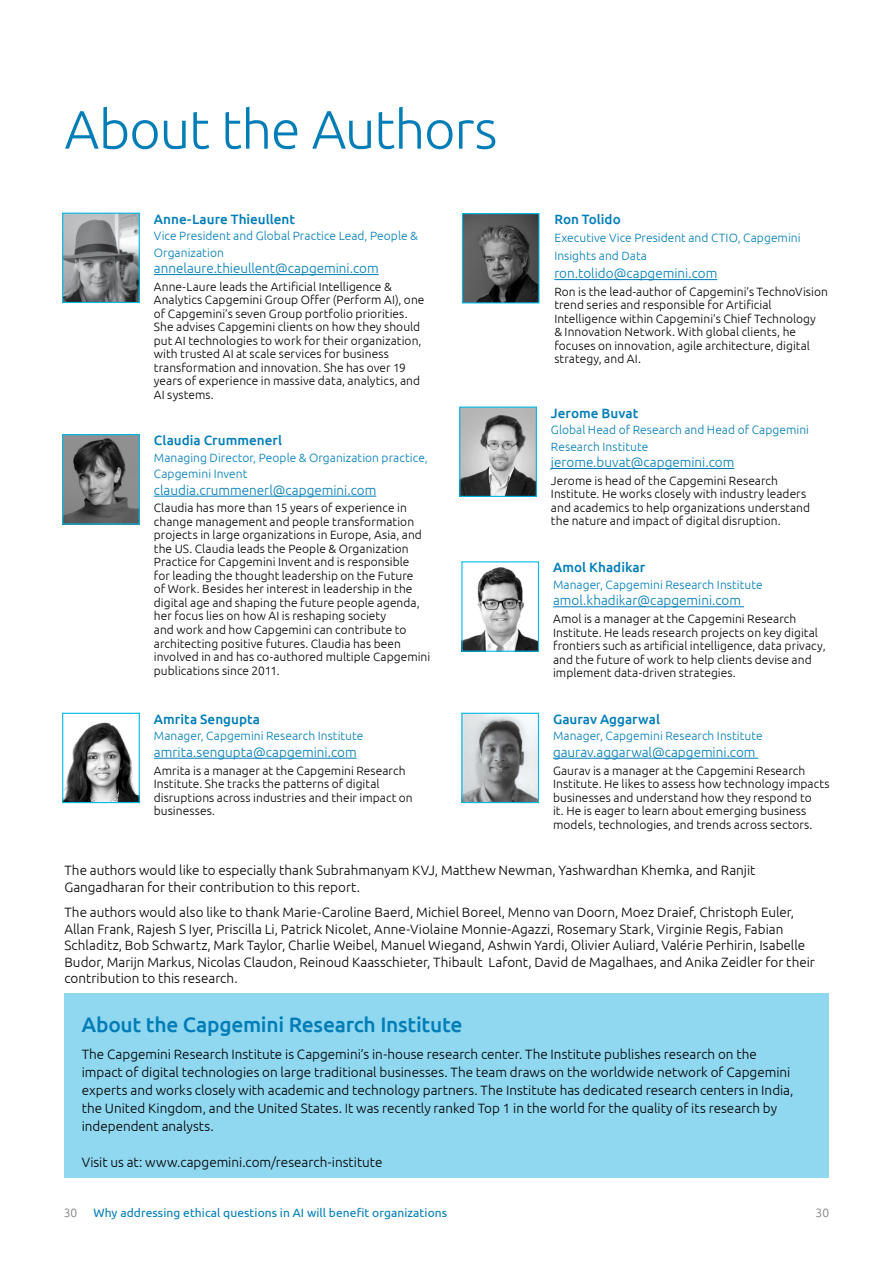
<style>
.page{position:relative;width:893px;height:1263px;background:#fff}
.page>*{position:absolute;margin:0;border:0;box-sizing:border-box;transform-origin:0 0}
.t1{font:300 54px "Ubuntu";letter-spacing:-.02em;color:#007db7}
.t2{font:500 21px "Ubuntu";letter-spacing:-.015em;color:#007db7}
.t3{font:300 13.5px/16.5px "Ubuntu";color:#000}
.t4{font:300 13.5px "Ubuntu";color:#007db7}
.t5{font:500 13.5px "Ubuntu";color:#007db7}
.t6{font:300 12px/13.5px "Ubuntu";letter-spacing:.005em;color:#000}
.t7{font:300 12px/16.5px "Ubuntu";letter-spacing:.005em;color:#007db7}
.t8{font:12px "Ubuntu";letter-spacing:.005em;color:#007db7}
.t9{font:300 12px "Ubuntu";color:#77787b}
</style>
<div class="page">
<div style="left:64px;top:994px;width:765px;height:184px;background:#90d7f0"></div>
<hr style="left:551px;top:468px;width:183px;height:1px;background:#007db7">
<img style="left:461px;top:408px;width:74px;height:87px">
<div style="left:459px;top:406px;width:78px;height:91px;border:1px solid #00b9e7"></div>
<hr style="left:154px;top:758px;width:203px;height:1px;background:#007db7">
<img style="left:64px;top:722px;width:74px;height:79px">
<div style="left:62px;top:713px;width:78px;height:90px;border:1px solid #00b9e7"></div>
<hr style="left:154px;top:274px;width:225px;height:1px;background:#007db7">
<img style="left:64px;top:215px;width:74px;height:86px">
<div style="left:62px;top:213px;width:78px;height:90px;border:1px solid #00b9e7"></div>
<hr style="left:154px;top:496px;width:222px;height:1px;background:#007db7">
<img style="left:64px;top:436px;width:74px;height:87px">
<div style="left:62px;top:434px;width:78px;height:91px;border:1px solid #00b9e7"></div>
<hr style="left:553px;top:758px;width:205px;height:1px;background:#007db7">
<img style="left:463px;top:715px;width:74px;height:86px">
<div style="left:461px;top:713px;width:78px;height:90px;border:1px solid #00b9e7"></div>
<hr style="left:553px;top:606px;width:191px;height:1px;background:#007db7">
<img style="left:463px;top:567px;width:74px;height:83px">
<div style="left:461px;top:561px;width:78px;height:91px;border:1px solid #00b9e7"></div>
<hr style="left:554px;top:279px;width:163px;height:1px;background:#007db7">
<img style="left:464px;top:215px;width:74px;height:86px">
<div style="left:462px;top:213px;width:78px;height:90px;border:1px solid #00b9e7"></div>
<h1 class="t1" style="left:65px;top:97px;width:434px">About the Authors</h1>
<p class="t5" style="left:154px;top:210px;width:143px">Anne-Laure Thieullent</p>
<p class="t7" style="left:154px;top:227px;width:266px">Vice President and Global Practice Lead, People &amp;<br>Organization</p>
<p class="t4" style="left:154px;top:260px;width:226px">annelaure.thieullent@capgemini.com</p>
<p class="t6" style="left:154px;top:280px;width:272px">Anne-Laure leads the Artificial Intelligence &amp; Analytics Capgemini Group Offer (Perform AI), one of Capgemini’s seven Group portfolio priorities.<br>She advises Capgemini clients on how they should put AI technologies to work for their organization, with trusted AI at scale services for business transformation and innovation. She has over 19 years of experience in massive data, analytics, and AI systems.</p>
<p class="t5" style="left:154px;top:432px;width:130px">Claudia Crummenerl</p>
<p class="t7" style="left:154px;top:449px;width:275px">Managing Director, People &amp; Organization practice,<br>Capgemini Invent</p>
<p class="t4" style="left:154px;top:482px;width:224px">claudia.crummenerl@capgemini.com</p>
<p class="t6" style="left:154px;top:501px;width:278px">Claudia has more than 15 years of experience in change management and people transformation projects in large organizations in Europe, Asia, and the US. Claudia leads the People &amp; Organization Practice for Capgemini Invent and is responsible<br>for leading the thought leadership on the Future<br>of Work. Besides her interest in leadership in the digital age and shaping the future people agenda, her focus lies on how AI is reshaping society<br>and work and how Capgemini can contribute to architecting positive futures. Claudia has been involved in and has co-authored multiple Capgemini publications since 2011.</p>
<p class="t5" style="left:154px;top:710px;width:108px">Amrita Sengupta</p>
<p class="t7" style="left:154px;top:727px;width:211px">Manager, Capgemini Research Institute</p>
<p class="t4" style="left:154px;top:744px;width:204px">amrita.sengupta@capgemini.com</p>
<p class="t6" style="left:154px;top:763px;width:260px">Amrita is a manager at the Capgemini Research Institute. She tracks the patterns of digital disruptions across industries and their impact on businesses.</p>
<p class="t5" style="left:554px;top:210px;width:68px">Ron Tolido</p>
<p class="t7" style="left:554px;top:229px;width:248px;line-height:18px">Executive Vice President and CTIO, Capgemini<br>Insights and Data</p>
<p class="t4" style="left:554px;top:265px;width:164px">ron.tolido@capgemini.com</p>
<p class="t6" style="left:554px;top:285px;width:275px">Ron is the lead-author of Capgemini’s TechnoVision trend series and responsible for Artificial Intelligence within Capgemini’s Chief Technology<br>&amp; Innovation Network. With global clients, he focuses on innovation, agile architecture, digital strategy, and AI.</p>
<p class="t5" style="left:551px;top:404px;width:89px">Jerome Buvat</p>
<p class="t7" style="left:551px;top:421px;width:260px">Global Head of Research and Head of Capgemini<br>Research Institute</p>
<p class="t4" style="left:551px;top:454px;width:185px">jerome.buvat@capgemini.com</p>
<p class="t6" style="left:551px;top:473px;width:261px">Jerome is head of the Capgemini Research Institute. He works closely with industry leaders and academics to help organizations understand the nature and impact of digital disruption.</p>
<p class="t5" style="left:553px;top:559px;width:94px">Amol Khadikar</p>
<p class="t7" style="left:553px;top:576px;width:211px">Manager, Capgemini Research Institute</p>
<p class="t4" style="left:553px;top:592px;width:190px">amol.khadikar@capgemini.com</p>
<p class="t6" style="left:553px;top:612px;width:274px">Amol is a manager at the Capgemini Research Institute. He leads research projects on key digital frontiers such as artificial intelligence, data privacy, and the future of work to help clients devise and implement data-driven strategies.</p>
<p class="t5" style="left:553px;top:710px;width:108px">Gaurav Aggarwal</p>
<p class="t7" style="left:553px;top:727px;width:211px">Manager, Capgemini Research Institute</p>
<p class="t4" style="left:553px;top:744px;width:204px">gaurav.aggarwal@capgemini.com</p>
<p class="t6" style="left:553px;top:763px;width:278px">Gaurav is a manager at the Capgemini Research Institute. He likes to assess how technology impacts businesses and understand how they respond to<br>it. He is eager to learn about emerging business models, technologies, and trends across sectors.</p>
<p class="t3" style="left:64px;top:862px;width:693px">The authors would like to especially thank Subrahmanyam KVJ, Matthew Newman, Yashwardhan Khemka, and Ranjit<br>Gangadharan for their contribution to this report.</p>
<p class="t3" style="left:64px;top:904px;width:752px">The authors would also like to thank Marie-Caroline Baerd, Michiel Boreel, Menno van Doorn, Moez Draief, Christoph Euler, Allan Frank, Rajesh S Iyer, Priscilla Li, Patrick Nicolet, Anne-Violaine Monnie-Agazzi, Rosemary Stark, Virginie Regis, Fabian Schladitz, Bob Schwartz, Mark Taylor, Charlie Weibel, Manuel Wiegand, Ashwin Yardi, Olivier Auliard, Valérie Perhirin, Isabelle Budor, Marijn Markus, Nicolas Claudon, Reinoud Kaasschieter, Thibault Lafont, David de Magalhaes, and Anika Zeidler for their contribution to this research.</p>
<h2 class="t2" style="left:82px;top:1011px;width:382px">About the Capgemini Research Institute</h2>
<p class="t3" style="left:82px;top:1044px;width:713px;line-height:18px">The Capgemini Research Institute is Capgemini’s in-house research center. The Institute publishes research on the impact of digital technologies on large traditional businesses. The team draws on the worldwide network of Capgemini experts and works closely with academic and technology partners. The Institute has dedicated research centers in India, the United Kingdom, and the United States. It was recently ranked Top 1 in the world for the quality of its research by independent analysts.</p>
<p class="t3" style="left:82px;top:1153px;width:302px">Visit us at: www.capgemini.com/research-institute</p>
<p class="t9" style="left:64px;top:1205px;width:15px">30</p>
<p class="t8" style="left:94px;top:1205px;width:355px">Why addressing ethical questions in AI will benefit organizations</p>
<p class="t9" style="left:816px;top:1205px;width:15px">30</p>
</div>
